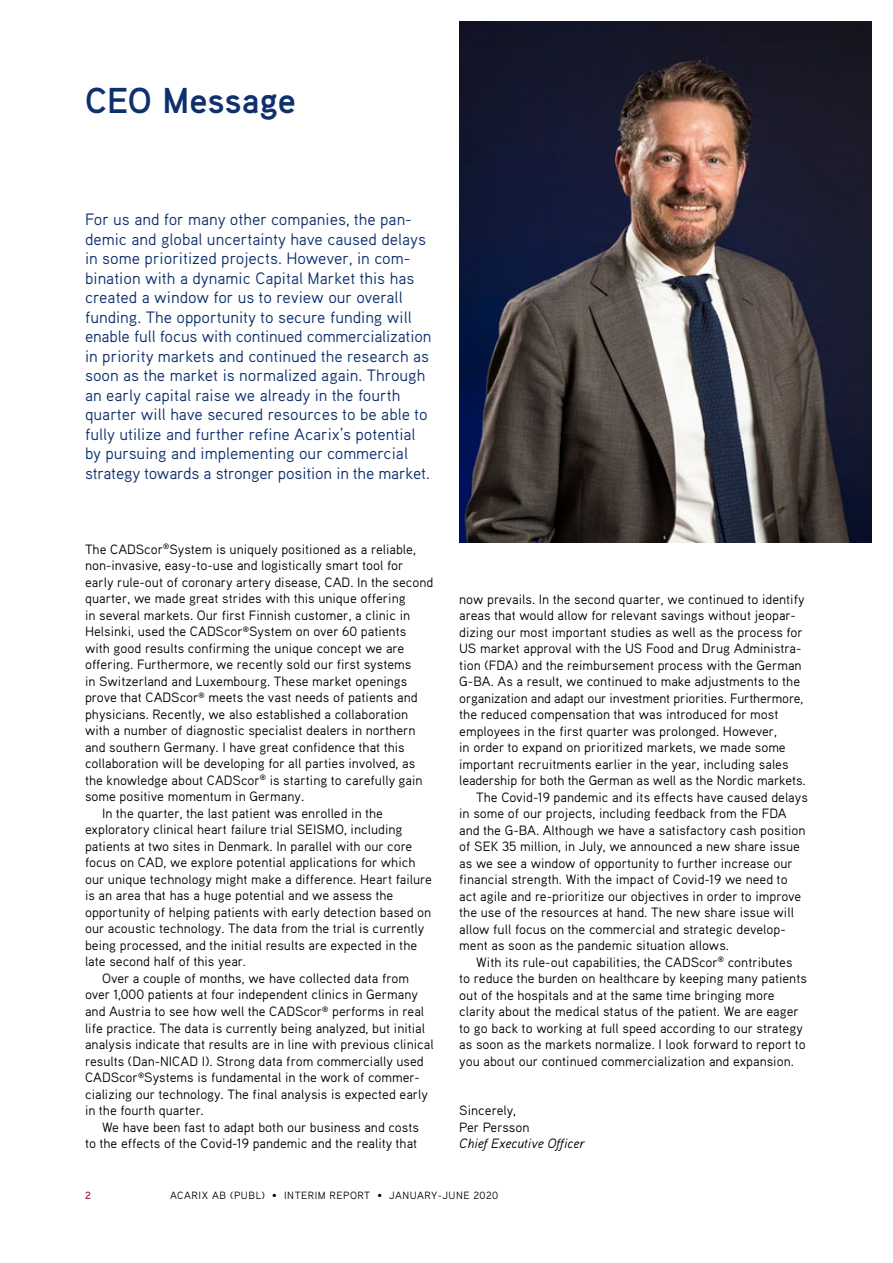
<style>
.page{position:relative;width:893px;height:1263px;background:#fff}
.page>*{position:absolute;margin:0;border:0;box-sizing:border-box;transform-origin:0 0}
.t1{font:700 36px "Aaux Pro OT";color:#0e306d}
.t2{font:16.5px/19.5px "Aaux Pro OT";color:#0e306d}
.t3{font:13.5px/16.5px "Aaux Pro OT";color:#000}
.t4{font:italic 13.5px "Aaux Pro OT";color:#000}
.t5{font:10.5px "Aaux Pro OT";letter-spacing:.05em;color:#000}
.t6{font:700 10.5px "Aaux Pro OT";color:#a1224c}
</style>
<div class="page">
<img style="left:459px;top:21px;width:413px;height:521px">
<h1 class="t1" style="left:85px;top:77px;width:213px">CEO Message</h1>
<p class="t2" style="left:85px;top:209px;width:348px">For us and for many other companies, the pan&shy;demic and global uncertainty have caused delays in some prioritized projects. However, in com&shy;bination with a dynamic Capital Market this has created a window for us to review our overall funding. The opportunity to secure funding will enable full focus with continued commercialization in priority markets and continued the research as soon as the market is normalized again. Through an early capital raise we already in the fourth quarter will have secured resources to be able to fully utilize and further refine Acarix’s potential by pursuing and implementing our commercial strategy towards a stronger position in the market.</p>
<p class="t3" style="left:85px;top:541px;width:332px">The CADScor<sup>®</sup>System is uniquely positioned as a reliable,</p>
<p class="t3" style="left:85px;top:557px;width:320px">non-invasive, easy-to-use and logistically smart tool for</p>
<p class="t3" style="left:85px;top:574px;width:350px">early rule-out of coronary artery disease, CAD. In the second</p>
<p class="t3" style="left:85px;top:590px;width:322px">quarter, we made great strides with this unique offering</p>
<p class="t3" style="left:85px;top:607px;width:327px">in several markets. Our first Finnish customer, a clinic in</p>
<p class="t3" style="left:85px;top:623px;width:323px">Helsinki, used the CADScor<sup>®</sup>System on over 60 patients</p>
<p class="t3" style="left:85px;top:640px;width:321px">with good results confirming the unique concept we are</p>
<p class="t3" style="left:85px;top:656px;width:328px">offering. Furthermore, we recently sold our first systems</p>
<p class="t3" style="left:85px;top:673px;width:324px">in Switzerland and Luxembourg. These market openings</p>
<p class="t3" style="left:85px;top:689px;width:334px">prove that CADScor<sup>®</sup> meets the vast needs of patients and</p>
<p class="t3" style="left:85px;top:706px;width:325px">physicians. Recently, we also established a collaboration</p>
<p class="t3" style="left:85px;top:722px;width:332px">with a number of diagnostic specialist dealers in northern</p>
<p class="t3" style="left:85px;top:739px;width:321px">and southern Germany. I have great confidence that this</p>
<p class="t3" style="left:85px;top:755px;width:332px">collaboration will be developing for all parties involved, as</p>
<p class="t3" style="left:85px;top:772px;width:339px">the knowledge about CADScor<sup>®</sup> is starting to carefully gain</p>
<p class="t3" style="left:85px;top:788px;width:221px">some positive momentum in Germany.</p>
<p class="t3" style="left:102px;top:805px;width:282px">In the quarter, the last patient was enrolled in the</p>
<p class="t3" style="left:85px;top:821px;width:319px">exploratory clinical heart failure trial SEISMO, including</p>
<p class="t3" style="left:85px;top:838px;width:329px">patients at two sites in Denmark. In parallel with our core</p>
<p class="t3" style="left:85px;top:854px;width:332px">focus on CAD, we explore potential applications for which</p>
<p class="t3" style="left:85px;top:871px;width:348px">our unique technology might make a difference. Heart failure</p>
<p class="t3" style="left:85px;top:887px;width:310px">is an area that has a huge potential and we assess the</p>
<p class="t3" style="left:85px;top:904px;width:348px">opportunity of helping patients with early detection based on</p>
<p class="t3" style="left:85px;top:920px;width:341px">our acoustic technology. The data from the trial is currently</p>
<p class="t3" style="left:85px;top:936px;width:334px">being processed, and the initial results are expected in the</p>
<p class="t3" style="left:85px;top:953px;width:162px">late second half of this year.</p>
<p class="t3" style="left:102px;top:969px;width:308px">Over a couple of months, we have collected data from</p>
<p class="t3" style="left:85px;top:986px;width:334px">over 1,000 patients at four independent clinics in Germany</p>
<p class="t3" style="left:85px;top:1002px;width:341px">and Austria to see how well the CADScor<sup>®</sup> performs in real</p>
<p class="t3" style="left:85px;top:1019px;width:342px">life practice. The data is currently being analyzed, but initial</p>
<p class="t3" style="left:85px;top:1036px;width:350px">analysis indicate that results are in line with previous clinical</p>
<p class="t3" style="left:85px;top:1052px;width:340px">results (Dan-NICAD I). Strong data from commercially used</p>
<p class="t3" style="left:85px;top:1069px;width:336px">CADScor<sup>®</sup>Systems is fundamental in the work of commer-</p>
<p class="t3" style="left:85px;top:1085px;width:345px">cializing our technology. The final analysis is expected early</p>
<p class="t3" style="left:85px;top:1102px;width:120px">in the fourth quarter.</p>
<p class="t3" style="left:102px;top:1118px;width:318px">We have been fast to adapt both our business and costs</p>
<p class="t3" style="left:85px;top:1135px;width:334px">to the effects of the Covid-19 pandemic and the reality that</p>
<p class="t3" style="left:459px;top:590px;width:347px">now prevails. In the second quarter, we continued to identify</p>
<p class="t3" style="left:459px;top:607px;width:338px">areas that would allow for relevant savings without jeopar-</p>
<p class="t3" style="left:459px;top:623px;width:345px">dizing our most important studies as well as the process for</p>
<p class="t3" style="left:459px;top:640px;width:344px">US market approval with the US Food and Drug Administra-</p>
<p class="t3" style="left:459px;top:656px;width:344px">tion (FDA) and the reimbursement process with the German</p>
<p class="t3" style="left:459px;top:673px;width:342px">G-BA. As a result, we continued to make adjustments to the</p>
<p class="t3" style="left:459px;top:689px;width:346px">organization and adapt our investment priorities. Furthermore,</p>
<p class="t3" style="left:459px;top:706px;width:321px">the reduced compensation that was introduced for most</p>
<p class="t3" style="left:459px;top:722px;width:319px">employees in the first quarter was prolonged. However,</p>
<p class="t3" style="left:459px;top:739px;width:328px">in order to expand on prioritized markets, we made some</p>
<p class="t3" style="left:459px;top:755px;width:331px">important recruitments earlier in the year, including sales</p>
<p class="t3" style="left:459px;top:772px;width:348px">leadership for both the German as well as the Nordic markets.</p>
<p class="t3" style="left:476px;top:788px;width:333px">The Covid-19 pandemic and its effects have caused delays</p>
<p class="t3" style="left:459px;top:805px;width:329px">in some of our projects, including feedback from the FDA</p>
<p class="t3" style="left:459px;top:821px;width:348px">and the G-BA. Although we have a satisfactory cash position</p>
<p class="t3" style="left:459px;top:838px;width:342px">of SEK 35 million, in July, we announced a new share issue</p>
<p class="t3" style="left:459px;top:854px;width:335px">as we see a window of opportunity to further increase our</p>
<p class="t3" style="left:459px;top:871px;width:330px">financial strength. With the impact of Covid-19 we need to</p>
<p class="t3" style="left:459px;top:887px;width:344px">act agile and re-prioritize our objectives in order to improve</p>
<p class="t3" style="left:459px;top:904px;width:336px">the use of the resources at hand. The new share issue will</p>
<p class="t3" style="left:459px;top:920px;width:328px">allow full focus on the commercial and strategic develop-</p>
<p class="t3" style="left:459px;top:937px;width:271px">ment as soon as the pandemic situation allows.</p>
<p class="t3" style="left:476px;top:953px;width:318px">With its rule-out capabilities, the CADScor<sup>®</sup> contributes</p>
<p class="t3" style="left:459px;top:970px;width:349px">to reduce the burden on healthcare by keeping many patients</p>
<p class="t3" style="left:459px;top:986px;width:317px">out of the hospitals and at the same time bringing more</p>
<p class="t3" style="left:459px;top:1003px;width:341px">clarity about the medical status of the patient. We are eager</p>
<p class="t3" style="left:459px;top:1019px;width:345px">to go back to working at full speed according to our strategy</p>
<p class="t3" style="left:459px;top:1036px;width:348px">as soon as the markets normalize. I look forward to report to</p>
<p class="t3" style="left:459px;top:1052px;width:336px">you about our continued commercialization and expansion.</p>
<p class="t3" style="left:459px;top:1102px;width:72px">Sincerely,<br>Per Persson</p>
<p class="t4" style="left:459px;top:1135px;width:127px">Chief Executive Officer</p>
<p class="t6" style="left:85px;top:1188px;width:7px">2</p>
<p class="t5" style="left:170px;top:1188px;width:330px">ACARIX AB (PUBL) • INTERIM REPORT • JANUARY-JUNE 2020</p>
</div>
